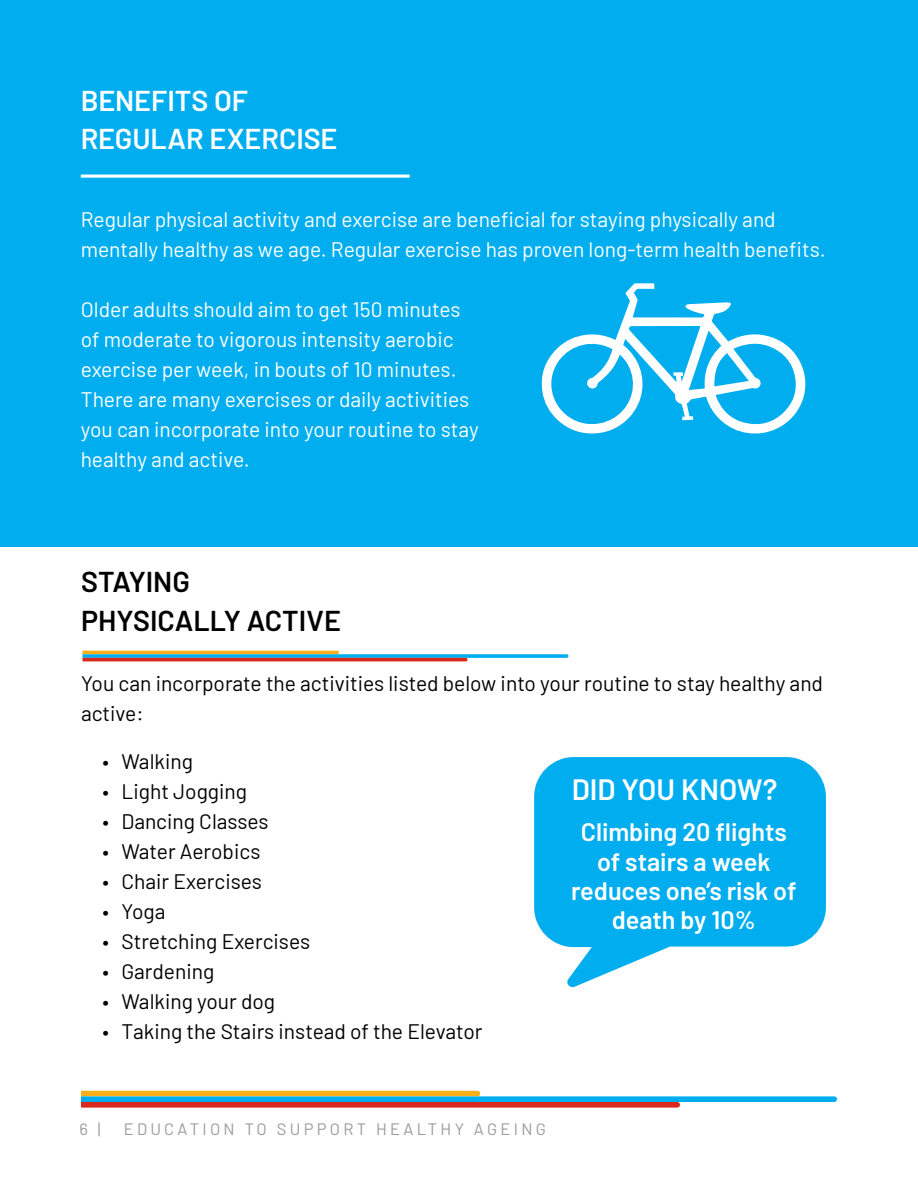
<style>
.page{position:relative;width:918px;height:1188px;background:#fff}
.page>*{position:absolute;margin:0;border:0;box-sizing:border-box;transform-origin:0 0}
.t1{font:600 29.4px "Barlow";color:#fff}
.t2{font:600 28.65px/38.2px "Barlow";letter-spacing:-.005em;color:#fff}
.t3{font:600 28.65px/38.2px "Barlow";color:#000}
.t4{font:600 25.2px/29.4px "Barlow";color:#fff;text-align:center}
.t5{font:21px/30px "Barlow";color:#fff}
.t6{font:21px/30px "Barlow";color:#000}
.t7{font:16.5px "Barlow";letter-spacing:.2em;color:#999a9c}
</style>
<div class="page">
<svg style="left:534px;top:757px;width:292px;height:231px;fill:#00aeef"></svg>
<div style="left:0;top:0;width:918px;height:546px;background:#00aeef"></div>
<hr style="left:81px;top:175px;width:329px;height:3px;background:#fff">
<svg style="left:541px;top:283px;width:265px;height:151px"></svg>
<svg style="left:82px;top:650px;width:256px;height:1px"></svg>
<svg style="left:81px;top:1091px;width:756px;height:17px"></svg>
<svg style="left:82px;top:651px;width:486px;height:10px"></svg>
<h2 class="t2" style="left:81px;top:79px;width:258px">BENEFITS OF<br>REGULAR EXERCISE</h2>
<p class="t5" style="left:81px;top:203px;width:746px">Regular physical activity and exercise are beneficial for staying physically and mentally healthy as we age. Regular exercise has proven long-term health benefits.</p>
<p class="t5" style="left:81px;top:293px;width:400px">Older adults should aim to get 150 minutes of moderate to vigorous intensity aerobic exercise per week, in bouts of 10 minutes.<br>There are many exercises or daily activities you can incorporate into your routine to stay healthy and active.</p>
<h2 class="t3" style="left:81px;top:561px;width:262px">STAYING<br>PHYSICALLY ACTIVE</h2>
<p class="t6" style="left:81px;top:666px;width:744px">You can incorporate the activities listed below into your routine to stay healthy and active:</p>
<p class="t6" style="left:103px;top:744px;width:92px">• Walking</p>
<p class="t6" style="left:103px;top:775px;width:146px">• Light Jogging</p>
<p class="t6" style="left:103px;top:805px;width:167px">• Dancing Classes</p>
<p class="t6" style="left:103px;top:835px;width:159px">• Water Aerobics</p>
<p class="t6" style="left:103px;top:865px;width:161px">• Chair Exercises</p>
<p class="t6" style="left:103px;top:895px;width:64px">• Yoga</p>
<p class="t6" style="left:103px;top:925px;width:209px">• Stretching Exercises</p>
<p class="t6" style="left:103px;top:955px;width:113px">• Gardening</p>
<p class="t6" style="left:103px;top:985px;width:174px">• Walking your dog</p>
<p class="t6" style="left:103px;top:1015px;width:382px">• Taking the Stairs instead of the Elevator</p>
<h1 class="t1" style="left:572px;top:768px;width:207px">DID YOU KNOW?</h1>
<p class="t4" style="left:571px;top:815px;width:227px">Climbing 20 flights of stairs a week reduces one’s risk of death by 10%</p>
<p class="t7" style="left:80px;top:1117px;width:23px">6 |</p>
<p class="t7" style="left:124px;top:1117px;width:424px">EDUCATION TO SUPPORT HEALTHY AGEING</p>
</div>
